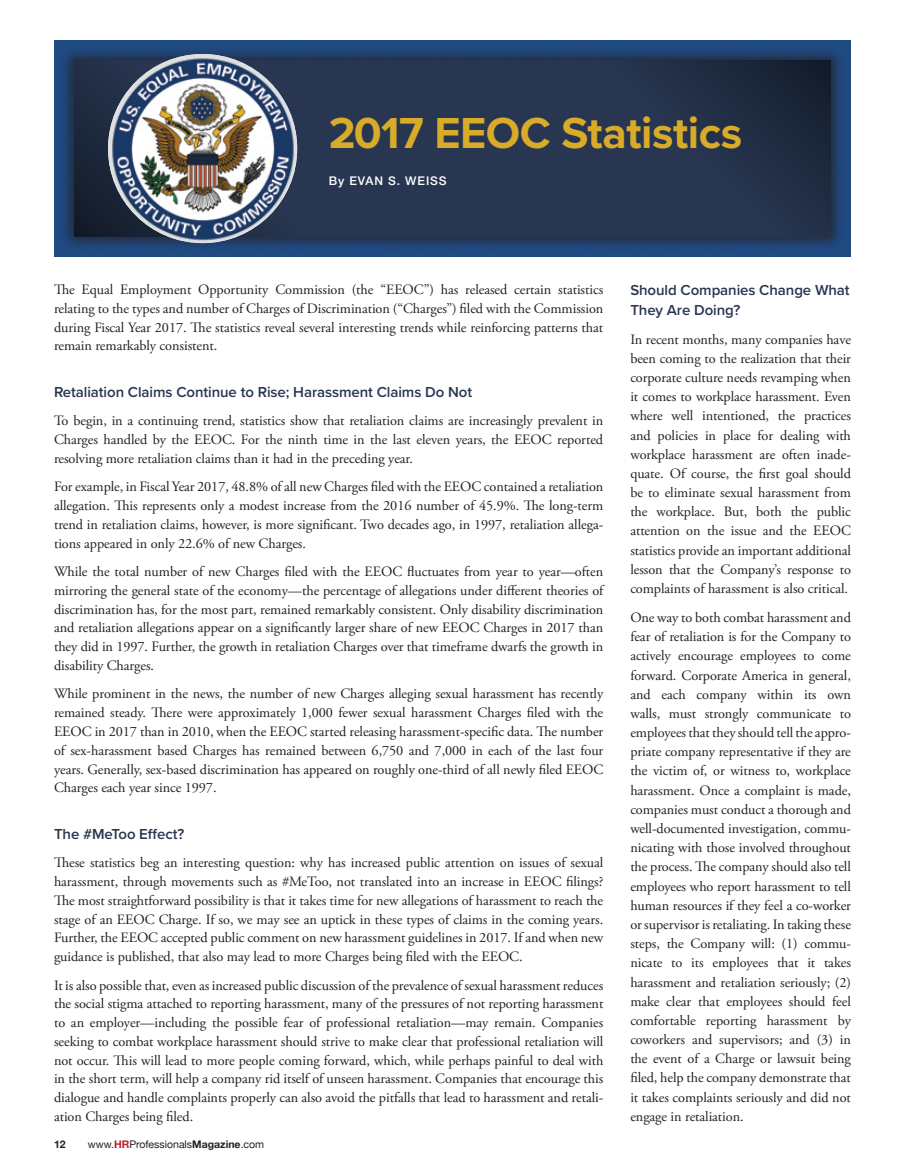
<style>
.page{position:relative;width:905px;height:1175px;background:#fff}
.page>*{position:absolute;margin:0;border:0;box-sizing:border-box;transform-origin:0 0}
.t1{font:700 45px "Proxima Nova";letter-spacing:-.01em;color:#d8ac29}
.t2{font:600 15px/19.2px "Proxima Nova";letter-spacing:-.005em;color:#283651}
.t3{font:14.25px/19.2px "Adobe Garamond Pro";letter-spacing:-.005em;color:#231f20;text-align:justify}
.t4{font:500 12px "Helvetica Neue";letter-spacing:.075em;color:#fff}
.t5{font:10.5px "Helvetica Neue";color:#231f20}
.t6{font:700 10.5px "Helvetica Neue";color:#231f20}
.s1{font-weight:700;color:#be1e2d}
.s2{font-weight:700}
</style>
<div class="page">
<div style="left:54px;top:40px;width:796px;height:216px;background:#1f4a82"></div>
<div style="left:59px;top:46px;width:786px;height:205px;background:#231f20;opacity:.7"></div>
<svg style="left:74px;top:61px;width:756px;height:175px;background:#25324b"></svg>
<img style="left:108px;top:54px;width:189px;height:189px;border-radius:94px">
<h1 class="t1" style="left:329px;top:99px;width:415px">2017 EEOC Statistics</h1>
<p class="t4" style="left:329px;top:173px;width:119px">By EVAN S. WEISS</p>
<p class="t3" style="left:54px;top:280px;width:551px;line-height:18.8px">The Equal Employment Opportunity Commission (the “EEOC”) has released certain statistics relating to the types and number of Charges of Discrimination (“Charges”) filed with the Commission during Fiscal Year 2017. The statistics reveal several interesting trends while reinforcing patterns that remain remarkably consistent.</p>
<p class="t2" style="left:54px;top:382px;width:419px">Retaliation Claims Continue to Rise; Harassment Claims Do Not</p>
<p class="t3" style="left:54px;top:412px;width:551px;line-height:18.8px">To begin, in a continuing trend, statistics show that retaliation claims are increasingly prevalent in Charges handled by the EEOC. For the ninth time in the last eleven years, the EEOC reported resolving more retaliation claims than it had in the preceding year.</p>
<p class="t3" style="left:54px;top:478px;width:551px;line-height:18.8px">For example, in Fiscal Year 2017, 48.8% of all new Charges filed with the EEOC contained a retaliation allegation. This represents only a modest increase from the 2016 number of 45.9%. The long-term trend in retaliation claims, however, is more significant. Two decades ago, in 1997, retaliation allega&shy;tions appeared in only 22.6% of new Charges.</p>
<p class="t3" style="left:54px;top:562px;width:551px;line-height:18.8px">While the total number of new Charges filed with the EEOC fluctuates from year to year—often mirroring the general state of the economy—the percentage of allegations under different theories of discrimination has, for the most part, remained remarkably consistent. Only disability discrimination and retaliation allegations appear on a significantly larger share of new EEOC Charges in 2017 than they did in 1997. Further, the growth in retaliation Charges over that timeframe dwarfs the growth in disability Charges.</p>
<p class="t3" style="left:54px;top:685px;width:551px;line-height:18.8px">While prominent in the news, the number of new Charges alleging sexual harassment has recently remained steady. There were approximately 1,000 fewer sexual harassment Charges filed with the EEOC in 2017 than in 2010, when the EEOC started releasing harassment-specific data. The number of sex-harassment based Charges has remained between 6,750 and 7,000 in each of the last four years. Generally, sex-based discrimination has appeared on roughly one-third of all newly filed EEOC Charges each year since 1997.</p>
<p class="t2" style="left:54px;top:823px;width:132px">The #MeToo Effect?</p>
<p class="t3" style="left:54px;top:853px;width:551px;line-height:18.8px">These statistics beg an interesting question: why has increased public attention on issues of sexual harassment, through movements such as #MeToo, not translated into an increase in EEOC filings?<br>The most straightforward possibility is that it takes time for new allegations of harassment to reach the stage of an EEOC Charge. If so, we may see an uptick in these types of claims in the coming years.<br>Further, the EEOC accepted public comment on new harassment guidelines in 2017. If and when new guidance is published, that also may lead to more Charges being filed with the EEOC.</p>
<p class="t3" style="left:54px;top:976px;width:551px;line-height:18.8px">It is also possible that, even as increased public discussion of the prevalence of sexual harassment reduces the social stigma attached to reporting harassment, many of the pressures of not reporting harassment to an employer—including the possible fear of professional retaliation—may remain. Companies seeking to combat workplace harassment should strive to make clear that professional retaliation will not occur. This will lead to more people coming forward, which, while perhaps painful to deal with in the short term, will help a company rid itself of unseen harassment. Companies that encourage this dialogue and handle complaints properly can also avoid the pitfalls that lead to harassment and retali&shy;ation Charges being filed.</p>
<p class="t6" style="left:54px;top:1136px;width:13px">12</p>
<p class="t5" style="left:88px;top:1136px;width:178px">www.<span class="s1">HR</span>Professionals<span class="s2">Magazine</span>.com</p>
<p class="t2" style="left:630px;top:280px;width:221px">Should Companies Change What<br>They Are Doing?</p>
<p class="t3" style="left:630px;top:330px;width:222px">In recent months, many companies have been coming to the realization that their corporate culture needs revamping when it comes to workplace harassment. Even where well intentioned, the practices and policies in place for dealing with workplace harassment are often inade&shy;quate. Of course, the first goal should be to eliminate sexual harassment from the workplace. But, both the public attention on the issue and the EEOC statistics provide an important additional lesson that the Company’s response to complaints of harassment is also critical.</p>
<p class="t3" style="left:630px;top:608px;width:222px">One way to both combat harassment and fear of retaliation is for the Company to actively encourage employees to come forward. Corporate America in general, and each company within its own walls, must strongly communicate to employees that they should tell the appro&shy;priate company representative if they are the victim of, or witness to, workplace harassment. Once a complaint is made, companies must conduct a thorough and well-documented investigation, commu&shy;nicating with those involved throughout the process. The company should also tell employees who report harassment to tell human resources if they feel a co-worker or supervisor is retaliating. In taking these steps, the Company will: (1) commu&shy;nicate to its employees that it takes harassment and retaliation seriously; (2) make clear that employees should feel comfortable reporting harassment by coworkers and supervisors; and (3) in the event of a Charge or lawsuit being filed, help the company demonstrate that it takes complaints seriously and did not engage in retaliation.</p>
</div>
